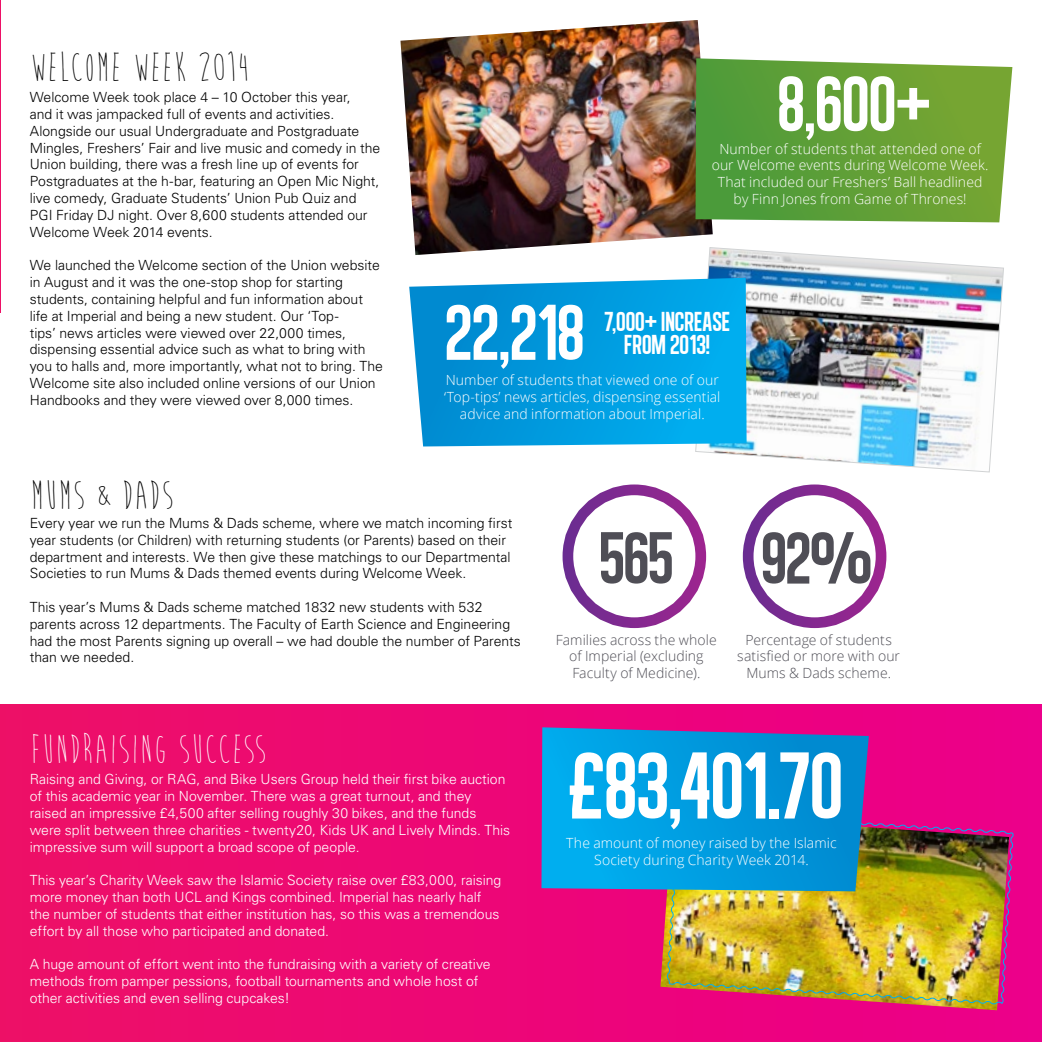
<style>
.page{position:relative;width:1042px;height:1042px;background:#fff}
.page>*{position:absolute;margin:0;border:0;box-sizing:border-box;transform-origin:0 0}
.t1{font:96.77px "Algre Sans NC";letter-spacing:-.01em;color:#fff}
.t2{font:80.67px "Algre Sans NC";color:#fff}
.t3{font:80.5px "Algre Sans NC";color:#fff}
.t4{font:75.25px "Algre Sans NC";color:#4f4e56}
.t5{font:42px "Brain Flower";color:#000}
.t6{font:42px "Brain Flower";letter-spacing:-.005em;color:#fff}
.t7{font:28px/23.3px "Algre Sans NC";color:#fff;text-align:center}
.t8{font:300 14px/16.8px "Univers LT";color:#000}
.t9{font:300 14px/16.8px "Univers LT";color:#fff}
.t10{font:300 14px/16.8px "Open Sans";letter-spacing:.005em;color:#fff;text-align:center}
.t11{font:300 14px/16.8px "Open Sans";letter-spacing:.005em;color:#4f4e56;text-align:center}
</style>
<div class="page">
<div style="left:1px;top:704px;width:1041px;height:338px;background:linear-gradient(to right,#ed0f66,#ec008a)"></div>
<hr style="left:0;top:0;width:1px;height:313px;background:#ed1066">
<img style="left:400px;top:20px;width:313px;height:235px">
<div style="left:562px;top:484px;width:144px;height:144px;border:11px solid #fff;border-radius:50%"></div>
<svg style="left:695px;top:58px;width:317px;height:164px;background:#69a440"></svg>
<img style="left:695px;top:247px;width:309px;height:225px">
<svg style="left:409px;top:278px;width:337px;height:168px;background:#0ca0e0"></svg>
<img style="left:660px;top:891px;width:349px;height:119px">
<img style="left:666px;top:810px;width:348px;height:195px">
<svg style="left:541px;top:727px;width:328px;height:164px;background:#0c94d8"></svg>
<div style="left:743px;top:484px;width:143px;height:144px;border:11px solid #fff;border-radius:50%"></div>
<h3 class="t5" style="left:30px;top:45px;width:221px">WELCOME WEEK 2014</h3>
<p class="t8" style="left:30px;top:89px;width:352px">Welcome Week took place 4 – 10 October this year,<br>and it was jampacked full of events and activities.<br>Alongside our usual Undergraduate and Postgraduate Mingles, Freshers’ Fair and live music and comedy in the Union building, there was a fresh line up of events for Postgraduates at the h-bar, featuring an Open Mic Night, live comedy, Graduate Students’ Union Pub Quiz and PGI Friday DJ night. Over 8,600 students attended our Welcome Week 2014 events.</p>
<p class="t8" style="left:30px;top:257px;width:355px">We launched the Welcome section of the Union website in August and it was the one-stop shop for starting students, containing helpful and fun information about life at Imperial and being a new student. Our ‘Top-<br>tips’ news articles were viewed over 22,000 times, dispensing essential advice such as what to bring with you to halls and, more importantly, what not to bring. The Welcome site also included online versions of our Union Handbooks and they were viewed over 8,000 times.</p>
<h3 class="t5" style="left:30px;top:474px;width:146px">MUMS &amp; DADS</h3>
<h3 class="t3" style="left:777px;top:60px;width:155px">8,600+</h3>
<p class="t10" style="left:712px;top:140px;width:278px">Number of students that attended one of our Welcome events during Welcome Week.<br>That included our Freshers’ Ball headlined by Finn Jones from Game of Thrones!</p>
<h2 class="t2" style="left:445px;top:289px;width:141px">22,218</h2>
<h3 class="t7" style="left:604px;top:309px;width:127px">7,000+ INCREASE<br>FROM 2013!</h3>
<p class="t10" style="left:444px;top:371px;width:278px">Number of students that viewed one of our ‘Top-tips’ news articles, dispensing essential advice and information about Imperial.</p>
<p class="t8" style="left:30px;top:515px;width:484px">Every year we run the Mums &amp; Dads scheme, where we match incoming first year students (or Children) with returning students (or Parents) based on their department and interests. We then give these matchings to our Departmental Societies to run Mums &amp; Dads themed events during Welcome Week.</p>
<p class="t8" style="left:30px;top:599px;width:492px">This year’s Mums &amp; Dads scheme matched 1832 new students with 532 parents across 12 departments. The Faculty of Earth Science and Engineering had the most Parents signing up overall – we had double the number of Parents than we needed.</p>
<h3 class="t6" style="left:30px;top:728px;width:238px">FUNDRAISING SUCCESS</h3>
<p class="t9" style="left:30px;top:771px;width:482px">Raising and Giving, or RAG, and Bike Users Group held their first bike auction of this academic year in November. There was a great turnout, and they raised an impressive £4,500 after selling roughly 30 bikes, and the funds were split between three charities - twenty20, Kids UK and Lively Minds. This impressive sum will support a broad scope of people.</p>
<p class="t9" style="left:30px;top:872px;width:473px">This year’s Charity Week saw the Islamic Society raise over £83,000, raising more money than both UCL and Kings combined. Imperial has nearly half the number of students that either institution has, so this was a tremendous effort by all those who participated and donated.</p>
<p class="t9" style="left:30px;top:956px;width:462px">A huge amount of effort went into the fundraising with a variety of creative methods from pamper pessions, football tournaments and whole host of other activities and even selling cupcakes!</p>
<h3 class="t4" style="left:599px;top:517px;width:76px">565</h3>
<p class="t11" style="left:556px;top:631px;width:162px">Families across the whole of Imperial (excluding<br>Faculty of Medicine).</p>
<h3 class="t4" style="left:761px;top:517px;width:113px">92%</h3>
<p class="t11" style="left:737px;top:631px;width:164px">Percentage of students satisfied or more with our<br>Mums &amp; Dads scheme.</p>
<h1 class="t1" style="left:567px;top:733px;width:277px">£83,401.70</h1>
<p class="t10" style="left:566px;top:834px;width:272px">The amount of money raised by the Islamic<br>Society during Charity Week 2014.</p>
</div>
